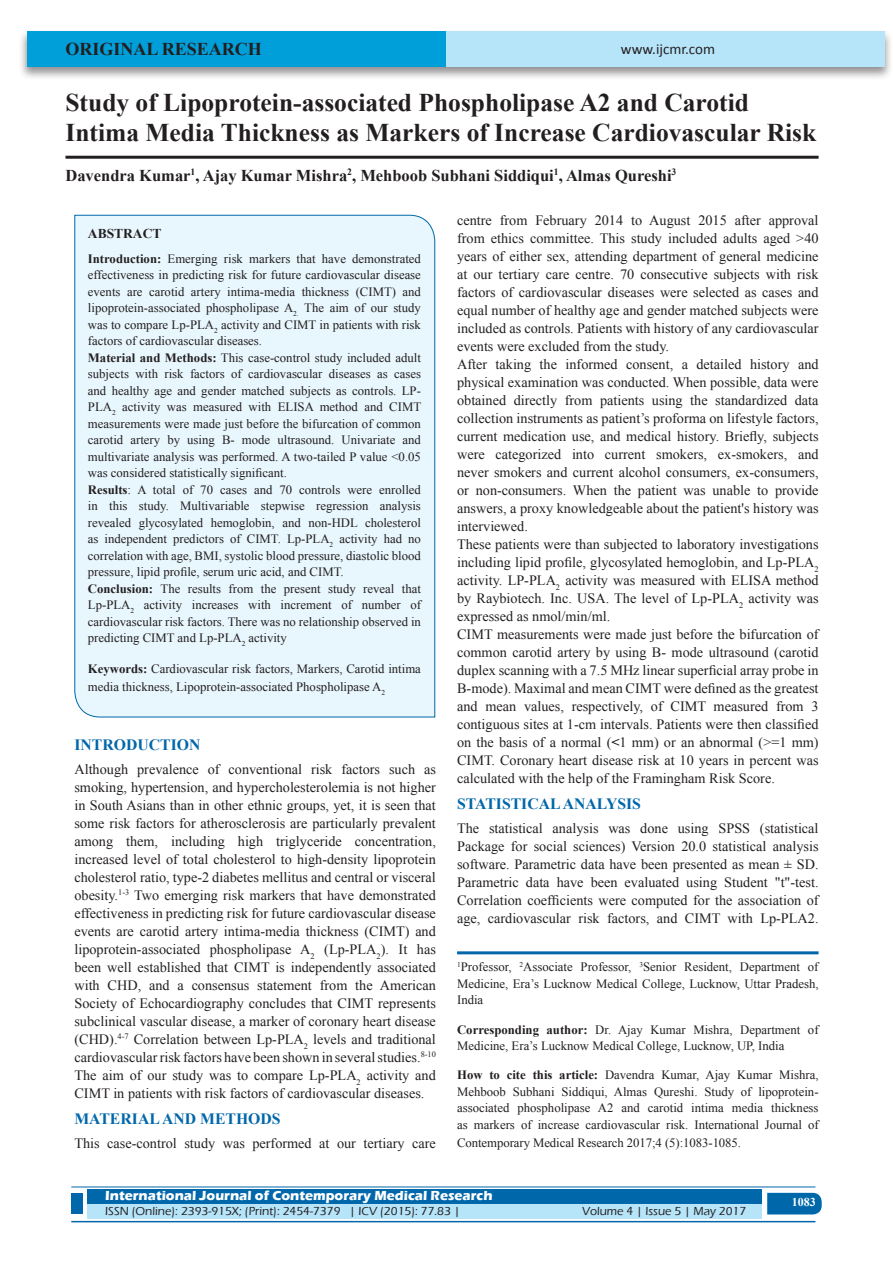
<style>
.page{position:relative;width:893px;height:1263px;background:#fff}
.page>*{position:absolute;margin:0;border:0;box-sizing:border-box;transform-origin:0 0}
.t1{font:700 25.5px/30px "Times New Roman";color:#231f20}
.t2{font:700 18px "Times New Roman";color:#231f20}
.t3{font:700 16.5px "Times New Roman";color:#231f20}
.t4{font:700 15.75px "Times New Roman";color:#0067aa}
.t5{font:15px "Calibri";color:#231f20}
.t6{font:14.25px/18px "Times New Roman";color:#231f20;text-align:justify}
.t7{font:700 13.5px "Eras ITC";color:#fff}
.t8{font:700 13.5px "Times New Roman";color:#231f20}
.t9{font:12.75px/16.5px "Times New Roman";color:#231f20}
.t10{font:500 12px "Eras ITC";color:#231f20}
.t11{font:700 12px "Times New Roman";color:#fff}
.s1{font-weight:700}
</style>
<div class="page">
<div style="left:19px;top:29px;width:874px;height:52px;background:#231f20;opacity:.5"></div>
<div style="left:27px;top:31px;width:858px;height:35px;background:#b6e4f9"></div>
<div style="left:27px;top:31px;width:419px;height:35px;background:#009fda"></div>
<div style="left:87px;top:1189px;width:674px;height:15px;background:#0067aa"></div>
<div style="left:87px;top:1204px;width:674px;height:15px;background:#b6e4f9"></div>
<svg style="left:767px;top:1193px;width:55px;height:21px"></svg>
<hr style="left:71px;top:1186px;width:744px;height:1px;background:#0067aa">
<hr style="left:71px;top:1221px;width:744px;height:1px;background:#0067aa">
<div style="left:71px;top:1193px;width:12px;height:21px;background:#0067aa"></div>
<hr style="left:65px;top:156px;width:754px;height:3px;background:#231f20">
<div style="left:74px;top:214px;width:361px;height:504px;background:#e8f6fd"></div>
<hr style="left:457px;top:951px;width:362px;height:3px;background:#0067aa">
<p class="t2" style="left:65px;top:36px;width:158px">original researc</p>
<p class="t2" style="left:248px;top:36px;width:16px">h</p>
<p class="t5" style="left:621px;top:40px;width:96px">www.ijcmr.com</p>
<h1 class="t1" style="left:65px;top:87px;width:752px">Study of Lipoprotein-associated Phospholipase A2 and Carotid<br>Intima Media Thickness as Markers of Increase Cardiovascular Risk</h1>
<p class="t3" style="left:65px;top:164px;width:612px">Davendra Kumar<sup>1</sup>, Ajay Kumar Mishra<sup>2</sup>, Mehboob Subhani Siddiqui<sup>1</sup>, Almas Qureshi<sup>3</sup></p>
<p class="t8" style="left:88px;top:224px;width:75px">ABSTRACT</p>
<p class="t9" style="left:88px;top:250px;width:335px"><span class="s1">Introduction:</span> Emerging risk markers that have demonstrated effectiveness in predicting risk for future cardiovascular disease events are carotid artery intima-media thickness (CIMT) and lipoprotein-associated phospholipase A<sub>2.</sub> The aim of our study was to compare Lp-PLA<sub>2</sub> activity and CIMT in patients with risk factors of cardiovascular diseases.<br><span class="s1">Material and Methods:</span> This case-control study included adult subjects with risk factors of cardiovascular diseases as cases and healthy age and gender matched subjects as controls. LP-PLA<sub>2</sub> activity was measured with ELISA method and CIMT measurements were made just before the bifurcation of common carotid artery by using B- mode ultrasound. Univariate and multivariate analysis was performed. A two-tailed P value &lt;0.05 was considered statistically significant.<br><span class="s1">Results</span>: A total of 70 cases and 70 controls were enrolled in this study. Multivariable stepwise regression analysis revealed glycosylated hemoglobin, and non-HDL cholesterol as independent predictors of CIMT. Lp-PLA<sub>2</sub> activity had no correlation with age, BMI, systolic blood pressure, diastolic blood pressure, lipid profile, serum uric acid, and CIMT.<br><span class="s1">Conclusion:</span> The results from the present study reveal that Lp-PLA<sub>2</sub> activity increases with increment of number of cardiovascular risk factors. There was no relationship observed in predicting CIMT and Lp-PLA<sub>2</sub> activity</p>
<p class="t9" style="left:88px;top:659px;width:335px;line-height:18px"><span class="s1">Keywords:</span> Cardiovascular risk factors, Markers, Carotid intima media thickness, Lipoprotein-associated Phospholipase A<sub>2</sub></p>
<p class="t4" style="left:74px;top:733px;width:127px">Introduction</p>
<p class="t6" style="left:74px;top:760px;width:363px">Although prevalence of conventional risk factors such as smoking, hypertension, and hypercholesterolemia is not higher in South Asians than in other ethnic groups, yet, it is seen that some risk factors for atherosclerosis are particularly prevalent among them, including high triglyceride concentration, increased level of total cholesterol to high-density lipoprotein cholesterol ratio, type-2 diabetes mellitus and central or visceral obesity.<sup>1-3</sup> Two emerging risk markers that have demonstrated effectiveness in predicting risk for future cardiovascular disease events are carotid artery intima-media thickness (CIMT) and lipoprotein-associated phospholipase A<sub>2</sub> (Lp-PLA<sub>2</sub>). It has been well established that CIMT is independently associated with CHD, and a consensus statement from the American Society of Echocardiography concludes that CIMT represents subclinical vascular disease, a marker of coronary heart disease (CHD).<sup>4-7</sup> Correlation between Lp-PLA<sub>2</sub> levels and traditional cardiovascular risk factors have been shown in several studies.<sup>8-10<br></sup>The aim of our study was to compare Lp-PLA<sub>2</sub> activity and CIMT in patients with risk factors of cardiovascular diseases.</p>
<p class="t4" style="left:74px;top:1108px;width:57px">Material</p>
<p class="t4" style="left:162px;top:1108px;width:110px">and methods</p>
<p class="t6" style="left:74px;top:1134px;width:363px">This case-control study was performed at our tertiary care</p>
<p class="t6" style="left:457px;top:211px;width:363px;text-align:left">centre from February 2014 to August 2015 after approval from ethics committee. This study included adults aged &gt;40 years of either sex, attending department of general medicine at our tertiary care centre. 70 consecutive subjects with risk factors of cardiovascular diseases were selected as cases and equal number of healthy age and gender matched subjects were included as controls. Patients with history of any cardiovascular events were excluded from the study.<br>After taking the informed consent, a detailed history and physical examination was conducted. When possible, data were obtained directly from patients using the standardized data collection instruments as patient’s proforma on lifestyle factors, current medication use, and medical history. Briefly, subjects were categorized into current smokers, ex-smokers, and never smokers and current alcohol consumers, ex-consumers, or non-consumers. When the patient was unable to provide answers, a proxy knowledgeable about the patient's history was interviewed.<br>These patients were than subjected to laboratory investigations including lipid profile, glycosylated hemoglobin, and Lp-PLA<sub>2 </sub>activity. LP-PLA<sub>2</sub> activity was measured with ELISA method by Raybiotech. Inc. USA. The level of Lp-PLA<sub>2</sub> activity was expressed as nmol/min/ml.<br>CIMT measurements were made just before the bifurcation of common carotid artery by using B- mode ultrasound (carotid duplex scanning with a 7.5 MHz linear superficial array probe in B-mode). Maximal and mean CIMT were defined as the greatest and mean values, respectively, of CIMT measured from 3 contiguous sites at 1-cm intervals. Patients were then classified on the basis of a normal (<span class="s1">&lt;</span>1 mm) or an abnormal (&gt;=1 mm)<br>CIMT. Coronary heart disease risk at 10 years in percent was calculated with the help of the Framingham Risk Score.</p>
<p class="t4" style="left:457px;top:792px;width:20px">Statistical</p>
<p class="t4" style="left:563px;top:792px;width:63px">analysis</p>
<p class="t6" style="left:457px;top:819px;width:363px">The statistical analysis was done using SPSS (statistical Package for social sciences) Version 20.0 statistical analysis software. Parametric data have been presented as mean ± SD.<br>Parametric data have been evaluated using Student "t"-test.<br>Correlation coefficients were computed for the association of age, cardiovascular risk factors, and CIMT with Lp-PLA2.</p>
<p class="t9" style="left:457px;top:959px;width:363px;text-align:justify"><sup>1</sup>Professor, <sup>2</sup>Associate Professor, <sup>3</sup>Senior Resident, Department of Medicine, Era’s Lucknow Medical College, Lucknow, Uttar Pradesh, India</p>
<p class="t9" style="left:457px;top:1021px;width:363px"><span class="s1">Corresponding author:</span> Dr. Ajay Kumar Mishra, Department of<br>Medicine, Era’s Lucknow Medical College, Lucknow, UP, India</p>
<p class="t9" style="left:457px;top:1067px;width:363px;text-align:justify"><span class="s1">How to cite this article:</span> Davendra Kumar, Ajay Kumar Mishra, Mehboob Subhani Siddiqui, Almas Qureshi. Study of lipoprotein&shy;associated phospholipase A2 and carotid intima media thickness as markers of increase cardiovascular risk. International Journal of</p>
<p class="t9" style="left:457px;top:1134px;width:285px">Contemporary Medical Research 2017;4 (5):1083-1085.</p>
<p class="t7" style="left:105px;top:1188px;width:389px">International Journal of Contemporary Medical Research</p>
<p class="t10" style="left:105px;top:1204px;width:356px">ISSN (Online): 2393-915X; (Print): 2454-7379 | ICV (2015): 77.83 |</p>
<p class="t10" style="left:582px;top:1204px;width:166px">Volume 4 | Issue 5 | May 2017</p>
<p class="t11" style="left:792px;top:1194px;width:25px">1083</p>
</div>
